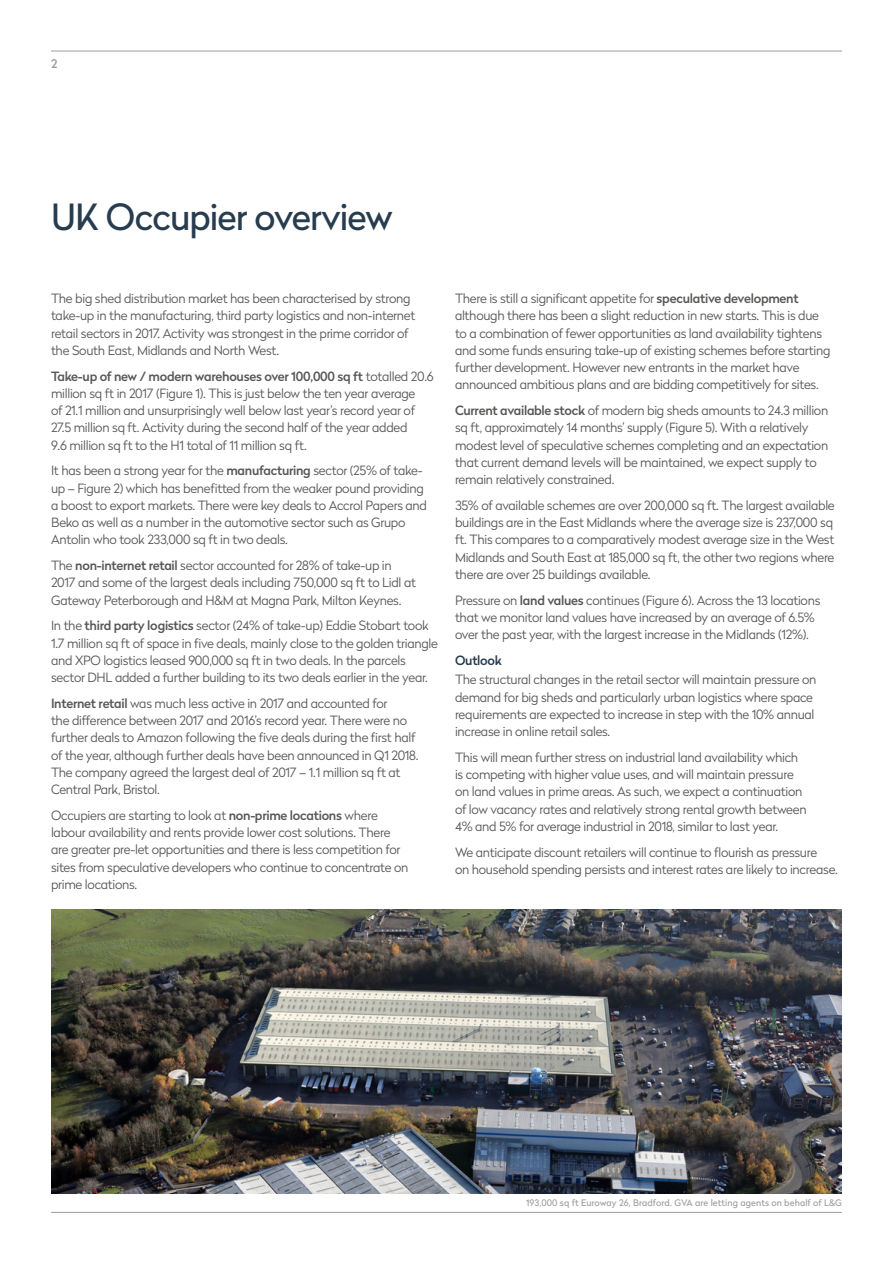
<style>
.page{position:relative;width:893px;height:1263px;background:#fff}
.page>*{position:absolute;margin:0;border:0;box-sizing:border-box;transform-origin:0 0}
.t1{font:36px "Radikal";letter-spacing:-.025em;color:#273c4e}
.t2{font:300 12.75px/17.2px "Radikal";letter-spacing:-.02em;color:#575756}
.t3{font:500 12.75px "Radikal";letter-spacing:-.02em;color:#273c4e}
.t4{font:500 12px "Radikal";color:#9d9d9c}
.t5{font:9px "Radikal";letter-spacing:.01em;color:#9d9d9c}
.s1{font-weight:500}
</style>
<div class="page">
<hr style="left:51px;top:51px;width:791px;height:1px;background:#9d9d9c">
<hr style="left:51px;top:1212px;width:791px;height:1px;background:#9d9d9c">
<img style="left:51px;top:909px;width:791px;height:284px">
<p class="t4" style="left:51px;top:55px;width:8px">2</p>
<h1 class="t1" style="left:51px;top:192px;width:343px">UK Occupier overview</h1>
<p class="t2" style="left:51px;top:289px;width:366px">The big shed distribution market has been characterised by strong take-up in the manufacturing, third party logistics and non-internet retail sectors in 2017. Activity was strongest in the prime corridor of the South East, Midlands and North West.</p>
<p class="t2" style="left:51px;top:367px;width:384px"><span class="s1">Take-up of new / modern warehouses over 100,000 sq ft</span> totalled 20.6 million sq ft in 2017 (Figure 1). This is just below the ten year average<br>of 21.1 million and unsurprisingly well below last year’s record year of 27.5 million sq ft. Activity during the second half of the year added<br>9.6 million sq ft to the H1 total of 11 million sq ft.</p>
<p class="t2" style="left:51px;top:462px;width:378px">It has been a strong year for the <span class="s1">manufacturing</span> sector (25% of take&shy;up – Figure 2) which has benefitted from the weaker pound providing a boost to export markets. There were key deals to Accrol Papers and Beko as well as a number in the automotive sector such as Grupo Antolin who took 233,000 sq ft in two deals.</p>
<p class="t2" style="left:51px;top:556px;width:366px">The <span class="s1">non-internet retail</span> sector accounted for 28% of take-up in<br>2017 and some of the largest deals including 750,000 sq ft to Lidl at<br>Gateway Peterborough and H&amp;M at Magna Park, Milton Keynes.</p>
<p class="t2" style="left:51px;top:617px;width:388px">In the <span class="s1">third party logistics</span> sector (24% of take-up) Eddie Stobart took 1.7 million sq ft of space in five deals, mainly close to the golden triangle and XPO logistics leased 900,000 sq ft in two deals. In the parcels sector DHL added a further building to its two deals earlier in the year.</p>
<p class="t2" style="left:51px;top:694px;width:369px"><span class="s1">Internet retail</span> was much less active in 2017 and accounted for<br>the difference between 2017 and 2016’s record year. There were no further deals to Amazon following the five deals during the first half of the year, although further deals have been announced in Q1 2018.<br>The company agreed the largest deal of 2017 – 1.1 million sq ft at Central Park, Bristol.</p>
<p class="t2" style="left:51px;top:806px;width:359px">Occupiers are starting to look at <span class="s1">non-prime locations</span> where labour availability and rents provide lower cost solutions. There are greater pre-let opportunities and there is less competition for sites from speculative developers who continue to concentrate on prime locations.</p>
<p class="t2" style="left:455px;top:289px;width:377px">There is still a significant appetite for <span class="s1">speculative development </span>although there has been a slight reduction in new starts. This is due to a combination of fewer opportunities as land availability tightens and some funds ensuring take-up of existing schemes before starting further development. However new entrants in the market have announced ambitious plans and are bidding competitively for sites.</p>
<p class="t2" style="left:455px;top:401px;width:375px"><span class="s1">Current available stock</span> of modern big sheds amounts to 24.3 million sq ft, approximately 14 months’ supply (Figure 5). With a relatively modest level of speculative schemes completing and an expectation that current demand levels will be maintained, we expect supply to remain relatively constrained.</p>
<p class="t2" style="left:455px;top:496px;width:381px">35% of available schemes are over 200,000 sq ft. The largest available buildings are in the East Midlands where the average size is 237,000 sq ft. This compares to a comparatively modest average size in the West Midlands and South East at 185,000 sq ft, the other two regions where there are over 25 buildings available.</p>
<p class="t2" style="left:455px;top:591px;width:367px">Pressure on <span class="s1">land values</span> continues (Figure 6). Across the 13 locations that we monitor land values have increased by an average of 6.5% over the past year, with the largest increase in the Midlands (12%).</p>
<p class="t3" style="left:455px;top:651px;width:48px">Outlook</p>
<p class="t2" style="left:455px;top:670px;width:363px">The structural changes in the retail sector will maintain pressure on demand for big sheds and particularly urban logistics where space requirements are expected to increase in step with the 10% annual increase in online retail sales.</p>
<p class="t2" style="left:455px;top:748px;width:353px">This will mean further stress on industrial land availability which is competing with higher value uses, and will maintain pressure on land values in prime areas. As such, we expect a continuation of low vacancy rates and relatively strong rental growth between 4% and 5% for average industrial in 2018, similar to last year.</p>
<p class="t2" style="left:455px;top:843px;width:384px">We anticipate discount retailers will continue to flourish as pressure<br>on household spending persists and interest rates are likely to increase.</p>
<p class="t5" style="left:526px;top:1196px;width:317px">193,000 sq ft Euroway 26, Bradford. GVA are letting agents on behalf of L&amp;G</p>
</div>
